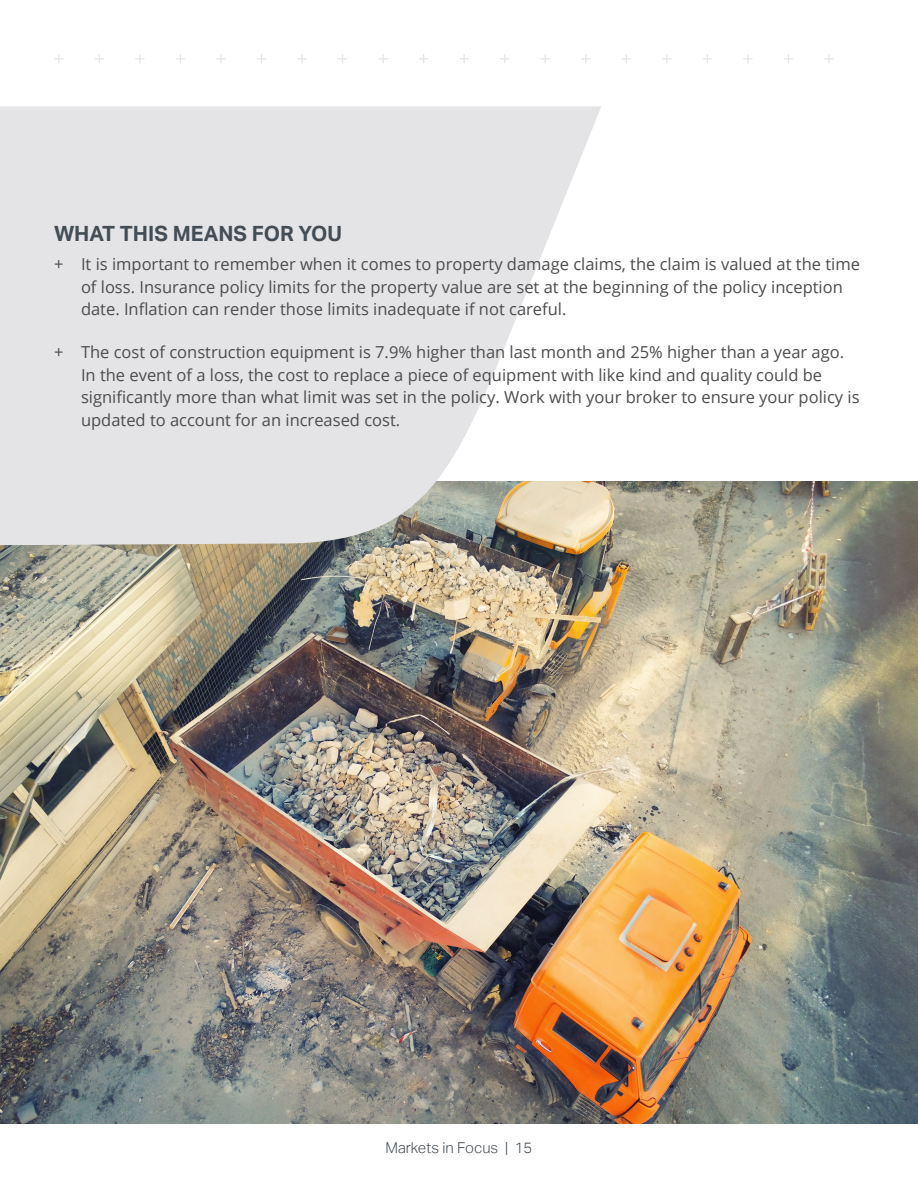
<style>
.page{position:relative;width:918px;height:1188px;background:#fff}
.page>*{position:absolute;margin:0;border:0;box-sizing:border-box;transform-origin:0 0}
.t1{font:700 21px "Aktiv Grotesk";color:#444c54}
.t2{font:16.5px/22.5px "Open Sans";color:#4b4c4d}
.t3{font:300 15px "Aktiv Grotesk";color:#444c54}
</style>
<div class="page">
<img style="left:0;top:482px;width:918px;height:641px">
<svg style="left:0;top:106px;width:601px;height:439px;background:#e4e4e4"></svg>
<svg style="left:54px;top:54px;width:10px;height:10px"></svg>
<svg style="left:95px;top:54px;width:9px;height:10px"></svg>
<svg style="left:135px;top:54px;width:10px;height:9px"></svg>
<svg style="left:176px;top:54px;width:9px;height:10px"></svg>
<svg style="left:216px;top:54px;width:10px;height:9px"></svg>
<svg style="left:257px;top:54px;width:9px;height:10px"></svg>
<svg style="left:297px;top:54px;width:10px;height:9px"></svg>
<svg style="left:338px;top:54px;width:9px;height:10px"></svg>
<svg style="left:378px;top:54px;width:10px;height:9px"></svg>
<svg style="left:419px;top:54px;width:9px;height:10px"></svg>
<svg style="left:459px;top:54px;width:10px;height:9px"></svg>
<svg style="left:500px;top:54px;width:9px;height:10px"></svg>
<svg style="left:541px;top:54px;width:9px;height:10px"></svg>
<svg style="left:581px;top:54px;width:9px;height:10px"></svg>
<svg style="left:622px;top:54px;width:9px;height:10px"></svg>
<svg style="left:662px;top:54px;width:10px;height:10px"></svg>
<svg style="left:703px;top:54px;width:9px;height:10px"></svg>
<svg style="left:743px;top:54px;width:10px;height:9px"></svg>
<svg style="left:784px;top:54px;width:9px;height:10px"></svg>
<svg style="left:824px;top:54px;width:10px;height:9px"></svg>
<p class="t1" style="left:54px;top:222px;width:290px">WHAT THIS MEANS FOR YOU</p>
<p class="t2" style="left:81px;top:253px;width:780px;text-indent:-27px">+ It is important to remember when it comes to property damage claims, the claim is valued at the time of loss. Insurance policy limits for the property value are set at the beginning of the policy inception date. Inflation can render those limits inadequate if not careful.</p>
<p class="t2" style="left:81px;top:340px;width:780px;text-indent:-27px">+ The cost of construction equipment is 7.9% higher than last month and 25% higher than a year ago.<br>In the event of a loss, the cost to replace a piece of equipment with like kind and quality could be significantly more than what limit was set in the policy. Work with your broker to ensure your policy is updated to account for an increased cost.</p>
<p class="t3" style="left:385px;top:1139px;width:149px">Markets in Focus | 15</p>
</div>
